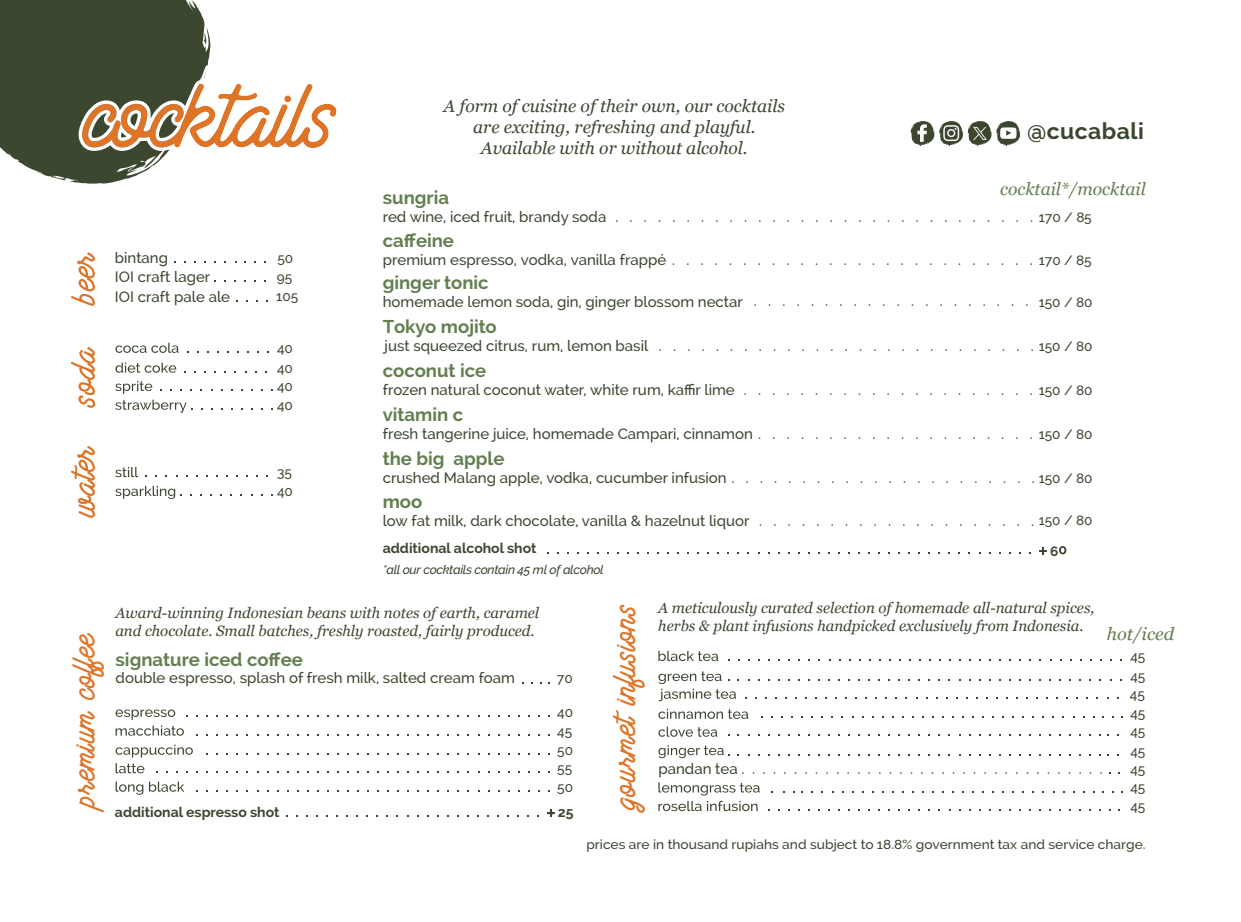
<style>
.page{position:relative;width:1241px;height:922px;background:#fff}
.page>*{position:absolute;margin:0;border:0;box-sizing:border-box;transform-origin:0 0}
.t1{font:41.38px "Santana Script";color:#df7426;scale:.96 1}
.t2{font:700 22.88px "Raleway";letter-spacing:.02em;color:#3a472e}
.t3{font:700 18.5px "Raleway";color:#637f50}
.t4{font:italic 17.5px/21px "Georgia";color:#3b482f;text-align:center}
.t5{font:italic 17.5px "Georgia";color:#637f50}
.t6{font:italic 17.5px "Georgia";color:#637f50;scale:1.04 1}
.t7{font:500 15px/19.4px "Raleway";color:#3b482f}
.t8{font:italic 15px/18px "Georgia";color:#3b482f}
.t9{font:700 14px "Raleway";color:#3b482f}
.t10{font:500 13.62px/18.8px "Raleway";color:#3b482f}
.t11{font:700 13.62px "Raleway";color:#3b482f}
.t12{font:500 13.25px "Raleway";color:#3a472e;scale:1.04 1}
.t13{font:italic 500 12.5px "Raleway";letter-spacing:-.025em;color:#3b482f}
.s1{font-size:13.62px}
</style>
<div class="page">
<svg style="left:658px;top:650px;width:60px;height:11px"></svg>
<svg style="left:658px;top:708px;width:90px;height:10px"></svg>
<svg style="left:658px;top:671px;width:80px;height:30px"></svg>
<svg style="left:0;top:0;width:337px;height:184px"></svg>
<svg style="left:284px;top:95px;width:7px;height:7px"></svg>
<svg style="left:910px;top:121px;width:73px;height:25px"></svg>
<svg style="left:983px;top:121px;width:37px;height:25px"></svg>
<svg style="left:116px;top:709px;width:59px;height:10px"></svg>
<svg style="left:116px;top:725px;width:68px;height:10px"></svg>
<svg style="left:116px;top:744px;width:77px;height:13px"></svg>
<svg style="left:116px;top:763px;width:28px;height:10px"></svg>
<svg style="left:116px;top:781px;width:27px;height:13px"></svg>
<svg style="left:149px;top:781px;width:35px;height:10px"></svg>
<svg style="left:547px;top:809px;width:8px;height:8px"></svg>
<svg style="left:71px;top:347px;width:24px;height:61px"></svg>
<svg style="left:115px;top:342px;width:63px;height:11px"></svg>
<svg style="left:115px;top:362px;width:61px;height:10px"></svg>
<svg style="left:115px;top:381px;width:77px;height:31px"></svg>
<svg style="left:71px;top:446px;width:24px;height:71px"></svg>
<svg style="left:115px;top:467px;width:23px;height:10px"></svg>
<svg style="left:115px;top:486px;width:60px;height:13px"></svg>
<svg style="left:71px;top:252px;width:24px;height:54px"></svg>
<svg style="left:1059px;top:546px;width:7px;height:8px"></svg>
<svg style="left:1039px;top:547px;width:7px;height:7px"></svg>
<svg style="left:658px;top:726px;width:59px;height:10px"></svg>
<svg style="left:658px;top:745px;width:71px;height:13px"></svg>
<svg style="left:658px;top:782px;width:101px;height:28px"></svg>
<p class="t4" style="left:443px;top:96px;width:343px">A form of cuisine of their own, our cocktails are exciting, refreshing and playful.<br>Available with or without alcohol.</p>
<h2 class="t2" style="left:1026px;top:118px;width:118px">@cucabali</h2>
<h1 class="t1" style="left:58px;top:808px;width:184px;rotate:-90deg">premium coffee</h1>
<p class="t7" style="left:115px;top:248px;width:117px">bintang<br>IOI craft lager<br>IOI craft pale ale</p>
<p class="t10" style="left:276px;top:248px;width:23px;line-height:19.4px">50<br>95<br>105</p>
<p class="t10" style="left:277px;top:338px;width:17px;line-height:19.9px">40<br>40</p>
<p class="t10" style="left:277px;top:376px;width:17px">40<br>40</p>
<p class="t10" style="left:277px;top:462px;width:17px">35<br>40</p>
<p class="t5" style="left:999px;top:178px;width:147px">cocktail*/mocktail</p>
<p class="t3" style="left:382px;top:187px;width:68px">sungria</p>
<p class="t7" style="left:382px;top:207px;width:710px">red wine, iced fruit, brandy soda . . . . . . . . . . . . . . . . . . . . . . . . . . . . . . <span class="s1">170 / 85</span></p>
<p class="t7" style="left:382px;top:249px;width:710px">premium espresso, vodka, vanilla frappé . . . . . . . . . . . . . . . . . . . . . . . . . . <span class="s1">170 / 85</span></p>
<p class="t3" style="left:382px;top:229px;width:73px">caffeine</p>
<p class="t3" style="left:382px;top:271px;width:107px">ginger tonic</p>
<p class="t7" style="left:382px;top:291px;width:361px">homemade lemon soda, gin, ginger blossom nectar</p>
<p class="t7" style="left:658px;top:336px;width:435px">. . . . . . . . . . . . . . . . . . . . . . . . . . . <span class="s1">150 / 80</span></p>
<p class="t7" style="left:753px;top:291px;width:340px">. . . . . . . . . . . . . . . . . . . . <span class="s1">150 / 80</span></p>
<p class="t3" style="left:382px;top:316px;width:115px">Tokyo mojito</p>
<p class="t7" style="left:384px;top:336px;width:265px">just squeezed citrus, rum, lemon basil</p>
<p class="t3" style="left:382px;top:359px;width:105px">coconut ice</p>
<p class="t7" style="left:382px;top:380px;width:353px">frozen natural coconut water, white rum, kaffir lime</p>
<p class="t7" style="left:382px;top:424px;width:711px">fresh tangerine juice, homemade Campari, cinnamon . . . . . . . . . . . . . . . . . . . . <span class="s1">150 / 80</span></p>
<p class="t7" style="left:743px;top:380px;width:350px">. . . . . . . . . . . . . . . . . . . . . <span class="s1">150 / 80</span></p>
<p class="t3" style="left:382px;top:404px;width:82px">vitamin c</p>
<p class="t3" style="left:382px;top:447px;width:123px">the big apple</p>
<p class="t7" style="left:382px;top:467px;width:711px">crushed Malang apple, vodka, cucumber infusion . . . . . . . . . . . . . . . . . . . . . . <span class="s1">150 / 80</span></p>
<p class="t3" style="left:382px;top:491px;width:41px">moo</p>
<p class="t7" style="left:382px;top:511px;width:368px">low fat milk, dark chocolate, vanilla &amp; hazelnut liquor</p>
<p class="t13" style="left:382px;top:562px;width:222px">*all our cocktails contain 45 ml of alcohol</p>
<p class="t7" style="left:759px;top:510px;width:335px">. . . . . . . . . . . . . . . . . . . . <span class="s1">150 / 80</span></p>
<p class="t9" style="left:382px;top:540px;width:155px">additional alcohol shot</p>
<p class="t11" style="left:1049px;top:543px;width:10px">6</p>
<p class="t8" style="left:115px;top:603px;width:425px">Award-winning Indonesian beans with notes of earth, caramel and chocolate. Small batches, freshly roasted, fairly produced.</p>
<p class="t3" style="left:116px;top:648px;width:189px">signature iced coffee</p>
<p class="t7" style="left:116px;top:667px;width:401px">double espresso, splash of fresh milk, salted cream foam</p>
<p class="t10" style="left:557px;top:669px;width:17px">70</p>
<p class="t10" style="left:557px;top:702px;width:17px;text-align:justify">40<br>45<br>50<br>55<br>50</p>
<p class="t9" style="left:115px;top:803px;width:166px">additional espresso shot</p>
<p class="t9" style="left:557px;top:803px;width:17px">25</p>
<h1 class="t1" style="left:598px;top:810px;width:216px;rotate:-90deg">gourmet infusions</h1>
<p class="t8" style="left:658px;top:598px;width:438px">A meticulously curated selection of homemade all-natural spices, herbs &amp; plant infusions handpicked exclusively from Indonesia.</p>
<p class="t6" style="left:1106px;top:622px;width:66px">hot/iced</p>
<p class="t10" style="left:1130px;top:646px;width:16px;line-height:19.6px">45<br>45</p>
<p class="t10" style="left:1129px;top:684px;width:17px">45<br>45</p>
<p class="t7" style="left:658px;top:758px;width:446px">pandan tea . . . . . . . . . . . . . . . . . . . . . . . . . . . . . . . . . . .</p>
<p class="t10" style="left:1130px;top:721px;width:16px;line-height:19.8px">45<br>45</p>
<p class="t10" style="left:1130px;top:759px;width:16px">45</p>
<p class="t10" style="left:1130px;top:778px;width:16px">45</p>
<p class="t10" style="left:1130px;top:796px;width:16px">45</p>
<p class="t12" style="left:586px;top:836px;width:539px">prices are in thousand rupiahs and subject to 18.8% government tax and service charge.</p>
</div>
